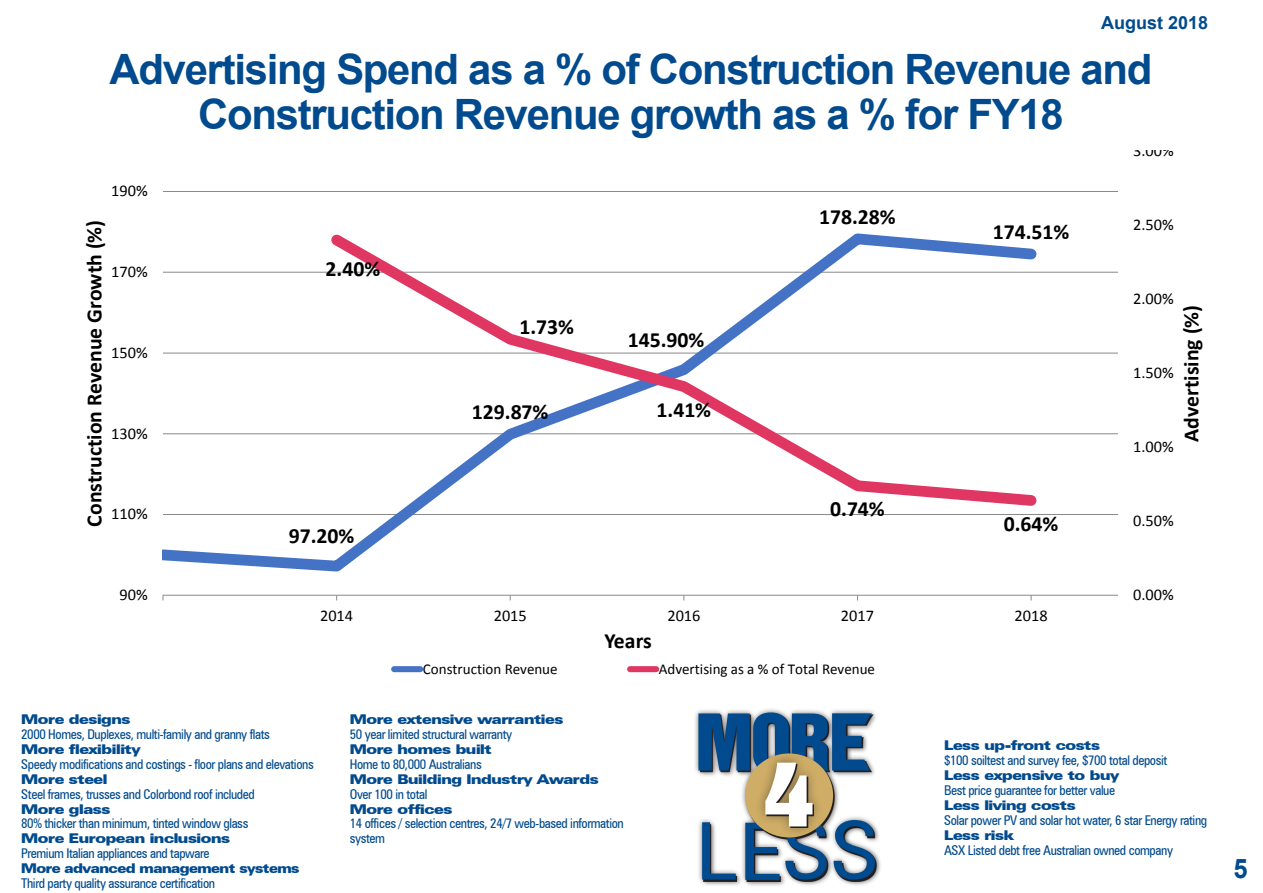
<style>
.page{position:relative;width:1263px;height:893px;background:#fff}
.page>*{position:absolute;margin:0;border:0;box-sizing:border-box;transform-origin:0 0}
.t1{font:700 41.85px/44.8px "Arial";letter-spacing:-.03em;color:#004a8d;text-align:center}
.t2{font:700 26.85px "Arial";color:#004a8d;scale:.95 1}
.t3{font:700 21.75px "Calibri";letter-spacing:-.005em;color:#000}
.t4{font:700 18px "Arial";color:#004a8d}
.t5{font:16.35px "Calibri";letter-spacing:.005em;color:#000}
.t6{font:15px "Calibri";color:#000}
.t7{font:condensed 13.5px/15px "Zurich BT";letter-spacing:-.03em;color:#004a8d}
.t8{font:900 expanded 13.5px "Zurich BT";letter-spacing:-.03em;color:#004a8d}
.t9{font:900 expanded 13.5px "Zurich BT";letter-spacing:-.03em;color:#004a8d;scale:.92 1}
</style>
<div class="page">
<div style="left:693px;top:707px;width:187px;height:179px;background:#231f20;opacity:.6"></div>
<svg style="left:698px;top:712px;width:177px;height:168px"></svg>
<hr style="left:163px;top:514px;width:955px;height:1px;background:#898989">
<hr style="left:163px;top:433px;width:955px;height:1px;background:#898989">
<hr style="left:163px;top:353px;width:955px;height:1px;background:#898989">
<hr style="left:163px;top:272px;width:955px;height:1px;background:#898989">
<hr style="left:163px;top:191px;width:955px;height:1px;background:#898989">
<hr style="left:163px;top:595px;width:955px;height:1px;background:#898989">
<svg style="left:163px;top:271px;width:254px;height:301px"></svg>
<svg style="left:322px;top:233px;width:721px;height:279px"></svg>
<div style="left:394px;top:666px;width:26px;height:6px;background:#4472c4"></div>
<div style="left:630px;top:666px;width:26px;height:6px;background:#e03662"></div>
<h3 class="t4" style="left:1101px;top:10px;width:109px">August 2018</h3>
<p class="t1" style="left:110px;top:48px;width:1044px">Advertising Spend as a % of Construction Revenue and<br>Construction Revenue growth as a % for FY18</p>
<p class="t5" style="left:111px;top:180px;width:38px">190%</p>
<p class="t3" style="left:80px;top:527px;width:308px;rotate:-90deg">Construction Revenue Growth (%)</p>
<p class="t5" style="left:111px;top:261px;width:38px">170%</p>
<p class="t5" style="left:111px;top:342px;width:38px">150%</p>
<p class="t5" style="left:111px;top:423px;width:38px">130%</p>
<p class="t5" style="left:111px;top:503px;width:38px">110%</p>
<p class="t5" style="left:120px;top:584px;width:30px">90%</p>
<p class="t3" style="left:326px;top:255px;width:56px">2.40%</p>
<p class="t3" style="left:289px;top:522px;width:67px">97.20%</p>
<p class="t3" style="left:519px;top:313px;width:56px">1.73%</p>
<p class="t3" style="left:472px;top:398px;width:78px">129.87%</p>
<p class="t3" style="left:628px;top:326px;width:78px">145.90%</p>
<p class="t3" style="left:656px;top:396px;width:56px">1.41%</p>
<p class="t3" style="left:819px;top:202px;width:78px">178.28%</p>
<p class="t3" style="left:993px;top:218px;width:78px">174.51%</p>
<p class="t3" style="left:830px;top:495px;width:56px">0.74%</p>
<p class="t3" style="left:1004px;top:510px;width:56px">0.64%</p>
<p class="t5" style="left:320px;top:605px;width:35px">2014</p>
<p class="t5" style="left:494px;top:605px;width:35px">2015</p>
<p class="t5" style="left:667px;top:605px;width:35px">2016</p>
<p class="t5" style="left:841px;top:605px;width:35px">2017</p>
<p class="t5" style="left:1015px;top:605px;width:35px">2018</p>
<p class="t3" style="left:604px;top:627px;width:49px">Years</p>
<p class="t6" style="left:423px;top:659px;width:136px">Construction Revenue</p>
<p class="t6" style="left:659px;top:659px;width:218px">Advertising as a % of Total Revenue</p>
<p class="t5" style="left:1133px;top:140px;width:42px">3.00%</p>
<p class="t5" style="left:1133px;top:214px;width:42px">2.50%</p>
<p class="t5" style="left:1133px;top:288px;width:42px">2.00%</p>
<p class="t5" style="left:1133px;top:362px;width:42px">1.50%</p>
<p class="t5" style="left:1133px;top:436px;width:42px">1.00%</p>
<p class="t3" style="left:1177px;top:442px;width:138px;rotate:-90deg">Advertising (%)</p>
<p class="t5" style="left:1133px;top:510px;width:42px">0.50%</p>
<p class="t5" style="left:1133px;top:584px;width:42px">0.00%</p>
<p class="t8" style="left:21px;top:711px;width:111px">More designs</p>
<p class="t7" style="left:21px;top:726px;width:250px">2000 Homes, Duplexes, multi-family and granny flats</p>
<p class="t8" style="left:21px;top:741px;width:121px">More flexibility</p>
<p class="t7" style="left:21px;top:756px;width:294px">Speedy modifications and costings - floor plans and elevations</p>
<p class="t8" style="left:21px;top:771px;width:88px">More steel</p>
<p class="t7" style="left:21px;top:786px;width:235px">Steel frames, trusses and Colorbond roof included</p>
<p class="t8" style="left:21px;top:801px;width:91px">More glass</p>
<p class="t7" style="left:21px;top:816px;width:229px">80% thicker than minimum, tinted window glass</p>
<p class="t8" style="left:21px;top:831px;width:210px">More European inclusions</p>
<p class="t7" style="left:21px;top:846px;width:190px">Premium Italian appliances and tapware</p>
<p class="t9" style="left:21px;top:860px;width:304px">More advanced management systems</p>
<p class="t7" style="left:21px;top:876px;width:195px">Third party quality assurance certification</p>
<p class="t8" style="left:350px;top:711px;width:215px">More extensive warranties</p>
<p class="t7" style="left:350px;top:726px;width:164px">50 year limited structural warranty</p>
<p class="t8" style="left:350px;top:741px;width:144px">More homes built</p>
<p class="t7" style="left:350px;top:756px;width:134px">Home to 80,000 Australians</p>
<p class="t8" style="left:350px;top:771px;width:251px">More Building Industry Awards</p>
<p class="t7" style="left:350px;top:786px;width:79px">Over 100 in total</p>
<p class="t8" style="left:350px;top:801px;width:104px">More offices</p>
<p class="t7" style="left:350px;top:816px;width:276px">14 offices / selection centres, 24/7 web-based information system</p>
<p class="t8" style="left:944px;top:737px;width:158px">Less up-front costs</p>
<p class="t7" style="left:944px;top:752px;width:225px">$100 soiltest and survey fee, $700 total deposit</p>
<p class="t8" style="left:944px;top:767px;width:177px">Less expensive to buy</p>
<p class="t7" style="left:944px;top:782px;width:173px">Best price guarantee for better value</p>
<p class="t8" style="left:944px;top:797px;width:133px">Less living costs</p>
<p class="t7" style="left:944px;top:812px;width:265px">Solar power PV and solar hot water, 6 star Energy rating</p>
<p class="t8" style="left:944px;top:827px;width:72px">Less risk</p>
<p class="t7" style="left:944px;top:842px;width:231px">ASX Listed debt free Australian owned company</p>
<p class="t2" style="left:1233px;top:850px;width:16px">5</p>
</div>
